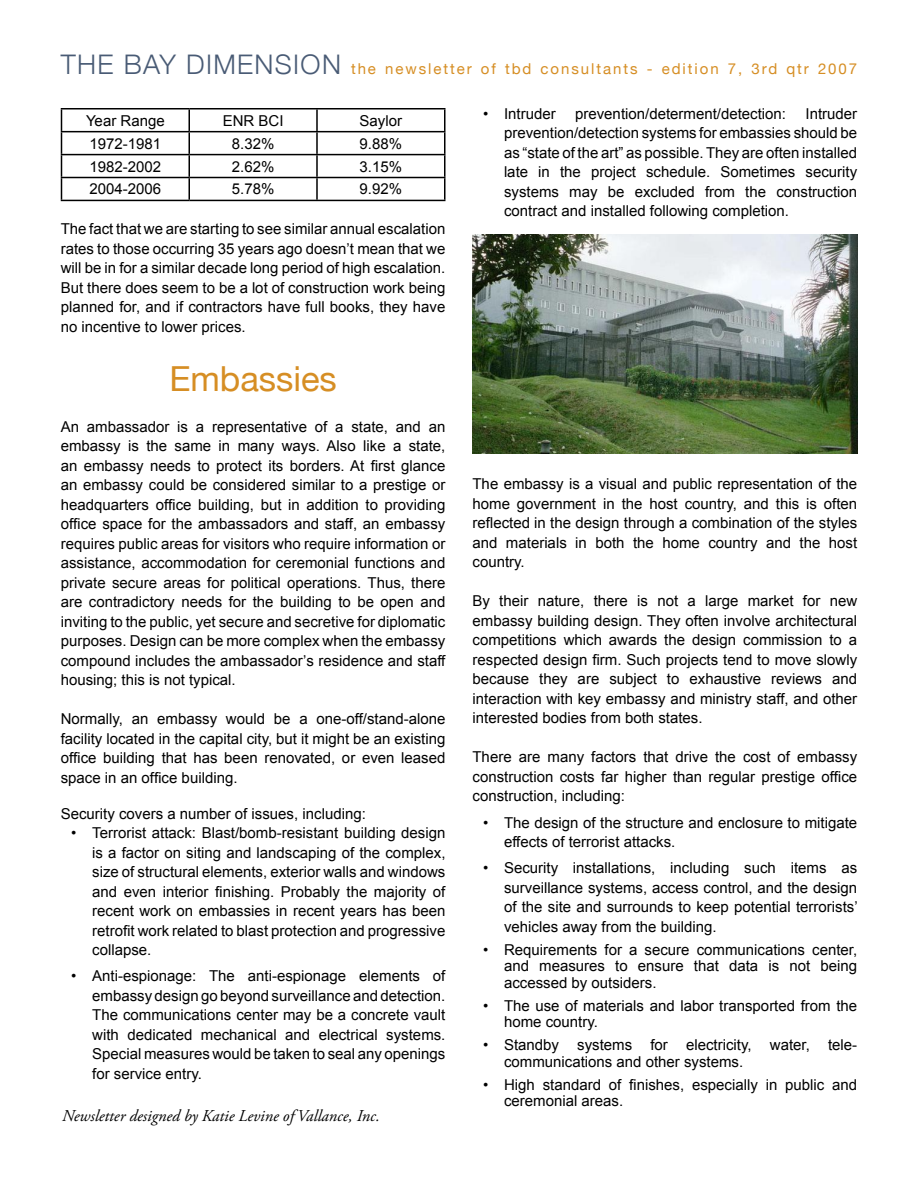
<style>
.page{position:relative;width:918px;height:1188px;background:#fff}
.page>*{position:absolute;margin:0;border:0;box-sizing:border-box;transform-origin:0 0}
.Article_title-end{font:34.5px "Helvetica Neue";color:#d68e24}
.t1{font:300 27px "Helvetica Neue";letter-spacing:.05em;color:#495b75}
.bullets-end{font:italic 16.5px "Adobe Garamond Pro";color:#000}
.Main_paragraphs{font:15px/19.5px "Arial";color:#000;text-align:justify}
.bullets{font:15px/19.5px "Arial";color:#000;text-align:justify}
.bullets-end-2{font:15px/19.5px "Arial";color:#000;text-align:justify}
.Main_paragraph_before_bullets{font:15px/19.5px "Arial";color:#000;text-align:justify}
.t2{font:15px "Helvetica Neue";letter-spacing:.13em;color:#d68e24}
</style>
<div class="page">
<hr style="left:61px;top:108px;width:128px;height:2px;background:#000">
<hr style="left:189px;top:108px;width:128px;height:2px;background:#000">
<hr style="left:317px;top:108px;width:129px;height:2px;background:#000">
<hr style="left:316px;top:110px;width:2px;height:21px;background:#000">
<hr style="left:444px;top:110px;width:2px;height:21px;background:#000">
<hr style="left:61px;top:131px;width:128px;height:1px;background:#000">
<hr style="left:189px;top:131px;width:128px;height:1px;background:#000">
<hr style="left:317px;top:131px;width:129px;height:1px;background:#000">
<hr style="left:316px;top:132px;width:2px;height:22px;background:#000">
<hr style="left:444px;top:132px;width:2px;height:22px;background:#000">
<hr style="left:61px;top:154px;width:128px;height:1px;background:#000">
<hr style="left:189px;top:154px;width:128px;height:1px;background:#000">
<hr style="left:317px;top:154px;width:129px;height:1px;background:#000">
<hr style="left:316px;top:155px;width:2px;height:22px;background:#000">
<hr style="left:444px;top:155px;width:2px;height:22px;background:#000">
<hr style="left:61px;top:177px;width:128px;height:1px;background:#000">
<svg style="left:61px;top:110px;width:1px;height:90px"></svg>
<hr style="left:189px;top:177px;width:128px;height:1px;background:#000">
<svg style="left:189px;top:110px;width:1px;height:90px"></svg>
<hr style="left:317px;top:177px;width:129px;height:1px;background:#000">
<hr style="left:316px;top:178px;width:2px;height:22px;background:#000">
<hr style="left:444px;top:178px;width:2px;height:22px;background:#000">
<hr style="left:61px;top:200px;width:128px;height:1px;background:#000">
<hr style="left:189px;top:200px;width:128px;height:1px;background:#000">
<hr style="left:317px;top:200px;width:129px;height:1px;background:#000">
<img style="left:472px;top:234px;width:385px;height:219px">
<p class="t1" style="left:61px;top:48px;width:282px">THE BAY DIMENSION</p>
<p class="t2" style="left:351px;top:60px;width:508px">the newsletter of tbd consultants - edition 7, 3rd qtr 2007</p>
<p class="Main_paragraphs" style="left:86px;top:111px;width:80px">Year Range</p>
<p class="Main_paragraphs" style="left:223px;top:111px;width:62px">ENR BCI</p>
<p class="Main_paragraphs" style="left:360px;top:111px;width:44px">Saylor</p>
<p class="Main_paragraphs" style="left:90px;top:134px;width:73px">1972-1981</p>
<p class="Main_paragraphs" style="left:232px;top:134px;width:44px">8.32%</p>
<p class="Main_paragraphs" style="left:360px;top:134px;width:44px">9.88%</p>
<p class="Main_paragraphs" style="left:90px;top:156px;width:73px">1982-2002</p>
<p class="Main_paragraphs" style="left:232px;top:156px;width:44px">2.62%</p>
<p class="Main_paragraphs" style="left:360px;top:156px;width:44px">3.15%</p>
<p class="Main_paragraphs" style="left:90px;top:179px;width:73px">2004-2006</p>
<p class="Main_paragraphs" style="left:232px;top:179px;width:44px">5.78%</p>
<p class="Main_paragraphs" style="left:360px;top:179px;width:44px">9.92%</p>
<p class="Main_paragraphs" style="left:61px;top:219px;width:386px">The fact that we are starting to see similar annual escalation rates to those occurring 35 years ago doesn’t mean that we will be in for a similar decade long period of high escalation.<br>But there does seem to be a lot of construction work being planned for, and if contractors have full books, they have no incentive to lower prices.</p>
<p class="Article_title-end" style="left:169px;top:358px;width:169px">Embassies</p>
<p class="Main_paragraphs" style="left:61px;top:417px;width:386px">An ambassador is a representative of a state, and an embassy is the same in many ways. Also like a state, an embassy needs to protect its borders. At first glance an embassy could be considered similar to a prestige or headquarters office building, but in addition to providing office space for the ambassadors and staff, an embassy requires public areas for visitors who require information or assistance, accommodation for ceremonial functions and private secure areas for political operations. Thus, there are contradictory needs for the building to be open and inviting to the public, yet secure and secretive for diplomatic purposes. Design can be more complex when the embassy compound includes the ambassador’s residence and staff housing; this is not typical.</p>
<p class="Main_paragraphs" style="left:61px;top:709px;width:386px">Normally, an embassy would be a one-off/stand-alone facility located in the capital city, but it might be an existing office building that has been renovated, or even leased space in an office building.</p>
<p class="Main_paragraphs" style="left:61px;top:803px;width:307px">Security covers a number of issues, including:</p>
<p class="bullets" style="left:92px;top:823px;width:355px;text-indent:-21px">• Terrorist attack: Blast/bomb-resistant building design is a factor on siting and landscaping of the complex, size of structural elements, exterior walls and windows and even interior finishing. Probably the majority of recent work on embassies in recent years has been retrofit work related to blast protection and progressive collapse.</p>
<p class="bullets" style="left:92px;top:966px;width:355px;text-indent:-21px">• Anti-espionage: The anti-espionage elements of embassy design go beyond surveillance and detection.<br>The communications center may be a concrete vault with dedicated mechanical and electrical systems.<br>Special measures would be taken to seal any openings for service entry.</p>
<p class="bullets-end" style="left:62px;top:1106px;width:319px">Newsletter designed by Katie Levine of Vallance, Inc.</p>
<p class="bullets-end-2" style="left:483px;top:104px;width:74px">• Intruder</p>
<p class="bullets-end-2" style="left:575px;top:104px;width:212px">prevention/determent/detection:</p>
<p class="bullets-end-2" style="left:504px;top:104px;width:355px;text-indent:302px">Intruder prevention/detection systems for embassies should be as “state of the art” as possible. They are often installed late in the project schedule. Sometimes security systems may be excluded from the construction contract and installed following completion.</p>
<p class="Main_paragraphs" style="left:472px;top:474px;width:386px">The embassy is a visual and public representation of the home government in the host country, and this is often reflected in the design through a combination of the styles and materials in both the home country and the host country.</p>
<p class="Main_paragraphs" style="left:472px;top:591px;width:386px">By their nature, there is not a large market for new embassy building design. They often involve architectural competitions which awards the design commission to a respected design firm. Such projects tend to move slowly because they are subject to exhaustive reviews and interaction with key embassy and ministry staff, and other interested bodies from both states.</p>
<p class="Main_paragraph_before_bullets" style="left:472px;top:747px;width:386px">There are many factors that drive the cost of embassy construction costs far higher than regular prestige office construction, including:</p>
<p class="bullets" style="left:504px;top:813px;width:355px;text-indent:-21px">• The design of the structure and enclosure to mitigate effects of terrorist attacks.</p>
<p class="bullets" style="left:504px;top:858px;width:355px;text-indent:-21px">• Security installations, including such items as surveillance systems, access control, and the design of the site and surrounds to keep potential terrorists’ vehicles away from the building.</p>
<p class="bullets" style="left:504px;top:941px;width:355px;line-height:16.5px;text-indent:-21px">• Requirements for a secure communications center, and measures to ensure that data is not being accessed by outsiders.</p>
<p class="bullets" style="left:504px;top:997px;width:355px;line-height:16.5px;text-indent:-21px">• The use of materials and labor transported from the home country.</p>
<p class="bullets" style="left:504px;top:1037px;width:355px;line-height:16.5px;text-indent:-21px">• Standby systems for electricity, water, tele&shy;communications and other systems.</p>
<p class="bullets" style="left:504px;top:1076px;width:355px;line-height:16.5px;text-indent:-21px">• High standard of finishes, especially in public and ceremonial areas.</p>
</div>
